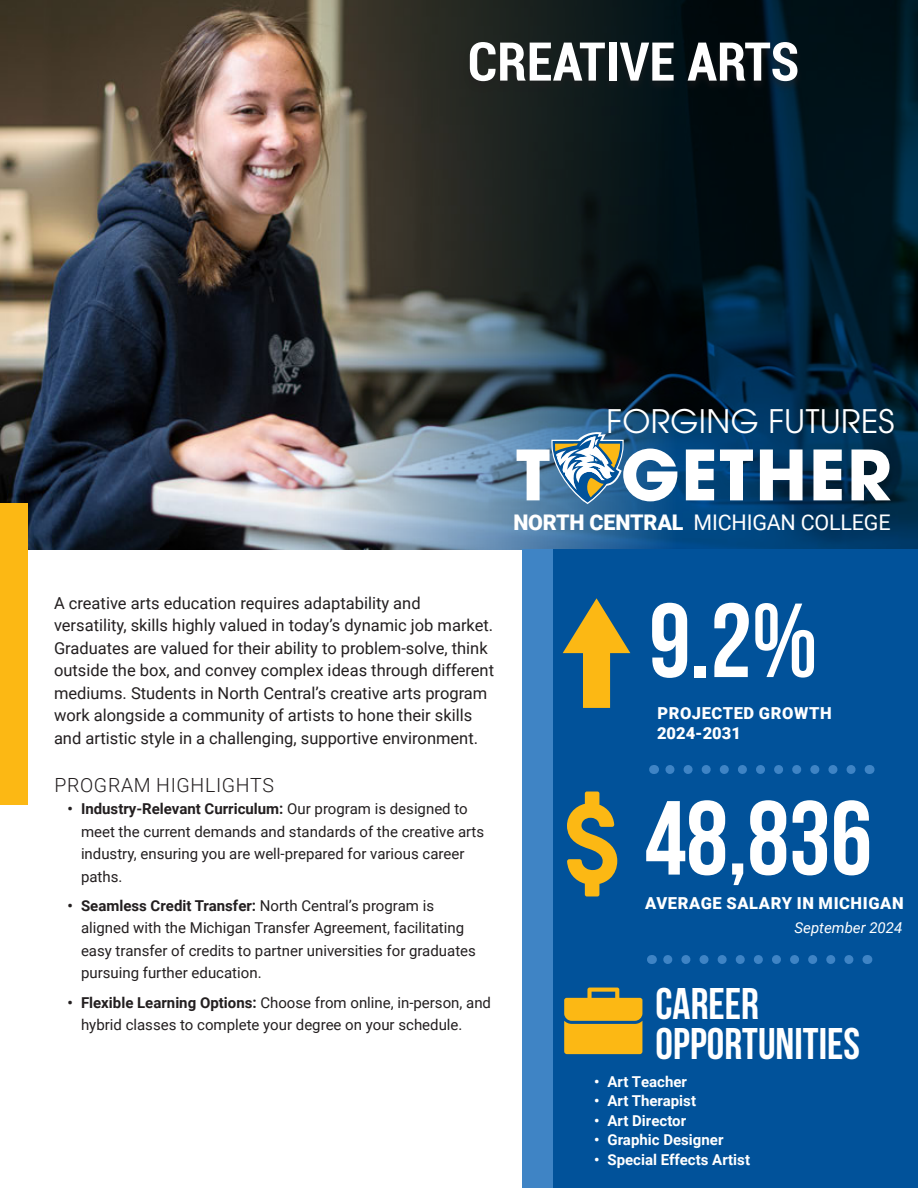
<style>
.page{position:relative;width:918px;height:1188px;background:#fff}
.page>*{position:absolute;margin:0;border:0;box-sizing:border-box;transform-origin:0 0}
.t1{font:700 105px "Bebas Neue";color:#fff}
.t2{font:700 68.7px "ITC Avant Garde Pro";letter-spacing:.025em;color:#fff}
.t3{font:700 condensed 53.55px "Roboto";color:#fff}
.t4{font:700 44.25px/39.2px "Bebas Neue";color:#fff}
.t5{font:32.25px "ITC Avant Garde Pro";letter-spacing:.01em;color:#fff}
.t6{font:21.6px "Roboto";letter-spacing:-.01em;color:#fff}
.t7{font:300 19.5px "Roboto";letter-spacing:.035em;color:#231f20}
.t8{font:16.5px/22.5px "Roboto";color:#231f20}
.t9{font:900 16.5px "Roboto";letter-spacing:.035em;color:#fff}
.t10{font:900 16.5px "Roboto";color:#fff}
.t11{font:15px/22.5px "Roboto";color:#231f20}
.t12{font:700 15px "Roboto";color:#fff}
.t13{font:italic 15px "Roboto";color:#fff}
.s1{font-weight:900}
.s2{font-weight:700}
</style>
<div class="page">
<img style="left:0;top:0;width:280px;height:550px">
<div style="left:0;top:503px;width:28px;height:302px;background:#fcb814"></div>
<img style="left:280px;top:0;width:638px;height:550px">
<div style="left:463px;top:42px;width:341px;height:52px;background:#231f20;opacity:.5"></div>
<div style="left:535px;top:549px;width:383px;height:639px;background:#01529a"></div>
<div style="left:522px;top:549px;width:31px;height:639px;background:#3f84c5"></div>
<svg style="left:563px;top:598px;width:67px;height:110px"></svg>
<svg style="left:665px;top:765px;width:186px;height:9px"></svg>
<svg style="left:567px;top:792px;width:50px;height:104px"></svg>
<svg style="left:663px;top:955px;width:186px;height:9px"></svg>
<svg style="left:564px;top:988px;width:78px;height:66px;background:#d1a62a"></svg>
<svg style="left:551px;top:423px;width:73px;height:81px"></svg>
<p class="t3" style="left:468px;top:24px;width:333px">CREATIVE ARTS</p>
<p class="t5" style="left:606px;top:401px;width:290px">FORGING FUTURES</p>
<p class="t2" style="left:516px;top:429px;width:377px">T GETHER</p>
<p class="t6" style="left:513px;top:507px;width:379px"><span class="s1">NORTH CENTRAL</span> MICHIGAN COLLEGE</p>
<p class="t8" style="left:54px;top:591px;width:442px">A creative arts education requires adaptability and versatility, skills highly valued in today’s dynamic job market.<br>Graduates are valued for their ability to problem-solve, think outside the box, and convey complex ideas through different mediums. Students in North Central’s creative arts program work alongside a community of artists to hone their skills and artistic style in a challenging, supportive environment.</p>
<p class="t7" style="left:54px;top:771px;width:221px">PROGRAM HIGHLIGHTS</p>
<p class="t11" style="left:81px;top:797px;width:405px;text-indent:-14px"><span class="s2">• Industry-Relevant Curriculum:</span> Our program is designed to meet the current demands and standards of the creative arts industry, ensuring you are well-prepared for various career paths.</p>
<p class="t11" style="left:81px;top:894px;width:396px;text-indent:-14px"><span class="s2">• Seamless Credit Transfer:</span> North Central’s program is aligned with the Michigan Transfer Agreement, facilitating easy transfer of credits to partner universities for graduates pursuing further education.</p>
<p class="t11" style="left:81px;top:990px;width:412px;text-indent:-14px"><span class="s2">• Flexible Learning Options:</span> Choose from online, in-person, and hybrid classes to complete your degree on your schedule.</p>
<p class="t1" style="left:649px;top:583px;width:170px">9.2%</p>
<p class="t9" style="left:657px;top:702px;width:176px">PROJECTED GROWTH</p>
<p class="t10" style="left:657px;top:722px;width:85px">2024-2031</p>
<p class="t1" style="left:645px;top:781px;width:229px">48,836</p>
<p class="t9" style="left:645px;top:892px;width:260px">AVERAGE SALARY IN MICHIGAN</p>
<p class="t13" style="left:795px;top:917px;width:109px">September 2024</p>
<p class="t4" style="left:656px;top:984px;width:206px">CAREER<br>OPPORTUNITIES</p>
<p class="t12" style="left:594px;top:1071px;width:95px">• Art Teacher</p>
<p class="t12" style="left:594px;top:1090px;width:104px">• Art Therapist</p>
<p class="t12" style="left:594px;top:1110px;width:94px">• Art Director</p>
<p class="t12" style="left:594px;top:1129px;width:131px">• Graphic Designer</p>
<p class="t12" style="left:594px;top:1149px;width:158px">• Special Effects Artist</p>
</div>
